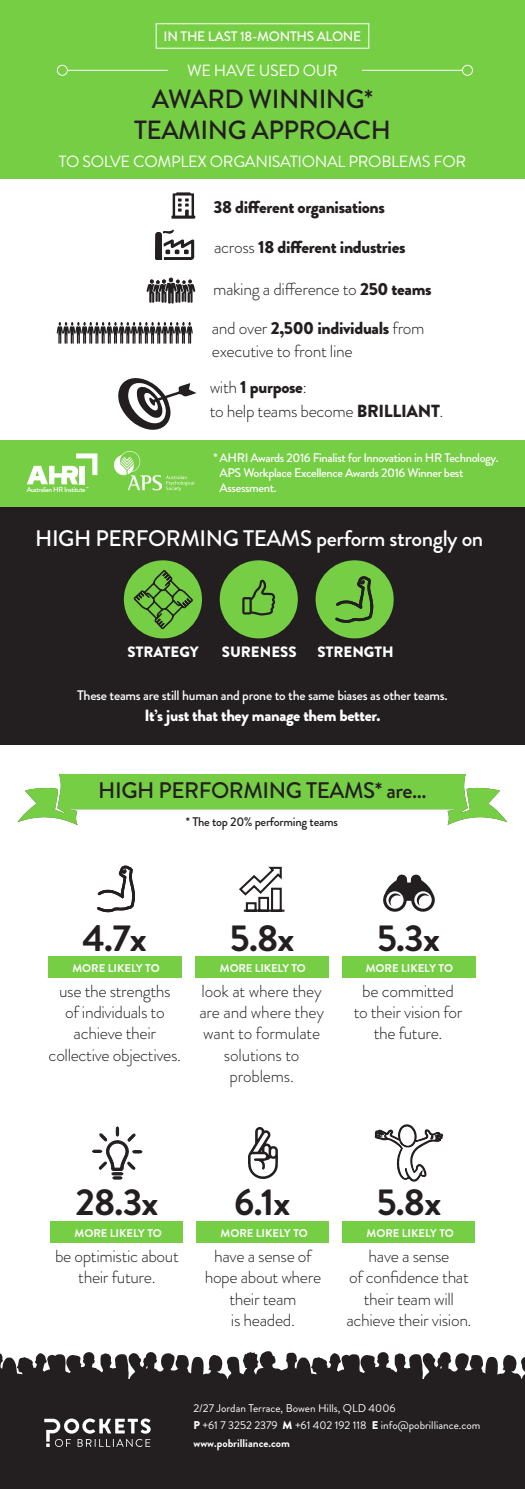
<style>
.page{position:relative;width:525px;height:1489px;background:#fff}
.page>*{position:absolute;margin:0;border:0;box-sizing:border-box;transform-origin:0 0}
.t1{font:700 37.5px "Brandon Grotesque";letter-spacing:-.02em;color:#231f20}
.t2{font:500 26.25px/31.2px "Brandon Grotesque";letter-spacing:-.02em;color:#231f20;text-align:center}
.t3{font:500 22.5px "Brandon Grotesque";letter-spacing:-.02em;color:#fff}
.t4{font:500 22.5px "Brandon Grotesque";letter-spacing:-.02em;color:#231f20}
.t5{font:300 17.5px/21.2px "Brandon Grotesque";letter-spacing:-.02em;color:#231f20;text-align:center}
.t6{font:900 17.5px "Brandon Grotesque";letter-spacing:-.02em;color:#231f20}
.t7{font:16.25px "Brandon Grotesque";letter-spacing:-.02em;color:#fff}
.t8{font:900 16.25px "Brandon Grotesque";letter-spacing:-.02em;color:#fff}
.t9{font:900 15px "Brandon Grotesque";color:#fff}
.t10{font:500 13.75px "Brandon Grotesque";letter-spacing:-.02em;color:#fff}
.t11{font:500 12.5px/15px "Brandon Grotesque";letter-spacing:-.03em;color:#fff}
.t12{font:500 12.5px "Brandon Grotesque";letter-spacing:-.02em;color:#231f20}
.INTRO{font:700 11.25px "Brandon Grotesque";color:#fff}
.INTRO-2{font:11.25px "Brandon Grotesque";color:#fff}
.t13{font:500 7.38px "Brandon Grotesque";letter-spacing:-.055em;color:#fff}
.s1{font-weight:300}
.s2{font-weight:900}
</style>
<div class="page">
<div style="left:0;top:0;width:524px;height:178px;background:#75ce43"></div>
<div style="left:0;top:507px;width:524px;height:237px;background:#231f20"></div>
<div style="left:0;top:1379px;width:524px;height:109px;background:#231f20"></div>
<div style="left:0;top:440px;width:524px;height:67px;background:#75ce43"></div>
<div style="left:57px;top:65px;width:11px;height:11px;border:1px solid #fff;border-radius:50%"></div>
<hr style="left:67px;top:70px;width:101px;height:1px;background:#fff">
<div style="left:462px;top:65px;width:10px;height:11px;border:1px solid #fff;border-radius:50%"></div>
<hr style="left:362px;top:70px;width:100px;height:1px;background:#fff">
<svg style="left:0;top:1351px;width:524px;height:96px"></svg>
<svg style="left:17px;top:774px;width:490px;height:51px"></svg>
<div style="left:48px;top:956px;width:133px;height:21px;background:#75ce43"></div>
<div style="left:195px;top:956px;width:133px;height:21px;background:#75ce43"></div>
<div style="left:341px;top:956px;width:134px;height:21px;background:#75ce43"></div>
<div style="left:51px;top:1221px;width:132px;height:21px;background:#75ce43"></div>
<div style="left:196px;top:1221px;width:133px;height:21px;background:#75ce43"></div>
<div style="left:342px;top:1221px;width:133px;height:21px;background:#75ce43"></div>
<div style="left:315px;top:560px;width:78px;height:78px;background:#75ce43;border-radius:50%"></div>
<div style="left:124px;top:560px;width:78px;height:78px;background:#75ce43;border-radius:50%"></div>
<div style="left:219px;top:560px;width:79px;height:78px;background:#75ce43;border-radius:50%"></div>
<svg style="left:131px;top:568px;width:64px;height:63px"></svg>
<svg style="left:242px;top:579px;width:33px;height:36px"></svg>
<svg style="left:248px;top:1127px;width:30px;height:52px"></svg>
<svg style="left:383px;top:874px;width:52px;height:38px"></svg>
<svg style="left:374px;top:1124px;width:69px;height:58px"></svg>
<svg style="left:239px;top:866px;width:46px;height:46px"></svg>
<svg style="left:97px;top:865px;width:38px;height:47px"></svg>
<svg style="left:92px;top:1126px;width:50px;height:53px"></svg>
<div style="left:156px;top:23px;width:213px;height:25px;border:1px solid #fff"></div>
<svg style="left:57px;top:322px;width:136px;height:22px"></svg>
<svg style="left:171px;top:192px;width:24px;height:27px"></svg>
<svg style="left:155px;top:229px;width:39px;height:31px"></svg>
<svg style="left:118px;top:378px;width:78px;height:52px"></svg>
<svg style="left:146px;top:277px;width:49px;height:27px"></svg>
<svg style="left:27px;top:453px;width:70px;height:31px"></svg>
<img style="left:114px;top:452px;width:48px;height:39px">
<svg style="left:166px;top:475px;width:28px;height:16px"></svg>
<svg style="left:335px;top:576px;width:38px;height:47px"></svg>
<p class="t10" style="left:163px;top:27px;width:199px">IN THE LAST 18-MONTHS ALONE</p>
<p class="t7" style="left:187px;top:59px;width:152px">WE HAVE USED OUR</p>
<p class="t2" style="left:134px;top:84px;width:258px">AWARD WINNING*<br>TEAMING APPROACH</p>
<p class="t7" style="left:59px;top:150px;width:408px">TO SOLVE COMPLEX ORGANISATIONAL PROBLEMS FOR</p>
<p class="t6" style="left:213px;top:195px;width:173px">38 different organisations</p>
<p class="t6" style="left:214px;top:235px;width:193px"><span class="s1">across</span> 18 different industries</p>
<p class="t5" style="left:213px;top:278px;width:220px">making a difference to <span class="s2">250 teams</span></p>
<p class="t5" style="left:212px;top:316px;width:214px;line-height:23.8px;text-align:left">and over <span class="s2">2,500 individuals</span> from executive to front line</p>
<p class="t13" style="left:27px;top:484px;width:64px">Australian HR Institute <sup>™</sup></p>
<p class="t5" style="left:209px;top:375px;width:235px;line-height:23.8px;text-align:left">with <span class="s2">1 purpose</span>:<br>to help teams become <span class="s2">BRILLIANT</span>.</p>
<p class="t11" style="left:219px;top:450px;width:280px;text-indent:-6px">* AHRI Awards 2016 Finalist for Innovation in HR Technology.<br>APS Workplace Excellence Awards 2016 Winner best<br>Assessment.</p>
<p class="t3" style="left:35px;top:523px;width:449px">HIGH PERFORMING TEAMS perform strongly on</p>
<p class="t9" style="left:317px;top:641px;width:78px">STRENGTH</p>
<p class="t10" style="left:77px;top:685px;width:372px">These teams are still human and prone to the same biases as other teams.</p>
<p class="t8" style="left:144px;top:703px;width:237px">It’s just that they manage them better.</p>
<p class="t9" style="left:128px;top:641px;width:73px">STRATEGY</p>
<p class="t9" style="left:222px;top:641px;width:76px">SURENESS</p>
<p class="t4" style="left:98px;top:774px;width:330px">HIGH PERFORMING TEAMS* are...</p>
<p class="t12" style="left:186px;top:813px;width:153px">* The top 20% performing teams</p>
<p class="t1" style="left:83px;top:911px;width:66px">4.7x</p>
<p class="INTRO" style="left:72px;top:960px;width:89px">MORE LIKELY TO</p>
<p class="t5" style="left:49px;top:980px;width:134px">use the strengths<br>of individuals to achieve their collective objectives.</p>
<p class="t1" style="left:230px;top:911px;width:66px">5.8x</p>
<p class="INTRO" style="left:220px;top:960px;width:87px">MORE LIKELY TO</p>
<p class="t5" style="left:199px;top:980px;width:126px">look at where they are and where they want to formulate solutions to problems.</p>
<p class="t1" style="left:377px;top:911px;width:64px">5.3x</p>
<p class="INTRO" style="left:365px;top:960px;width:89px">MORE LIKELY TO</p>
<p class="t5" style="left:353px;top:980px;width:110px">be committed to their vision for the future.</p>
<p class="t1" style="left:75px;top:1175px;width:84px">28.3x</p>
<p class="INTRO" style="left:74px;top:1225px;width:89px">MORE LIKELY TO</p>
<p class="t5" style="left:55px;top:1245px;width:125px">be optimistic about their future.</p>
<p class="t1" style="left:234px;top:1175px;width:58px">6.1x</p>
<p class="INTRO" style="left:220px;top:1225px;width:89px">MORE LIKELY TO</p>
<p class="t5" style="left:204px;top:1245px;width:118px">have a sense of hope about where their team<br>is headed.</p>
<p class="t1" style="left:376px;top:1175px;width:66px">5.8x</p>
<p class="INTRO" style="left:366px;top:1225px;width:89px">MORE LIKELY TO</p>
<p class="t5" style="left:346px;top:1245px;width:127px">have a sense<br>of confidence that their team will achieve their vision.</p>
<p class="INTRO-2" style="left:193px;top:1400px;width:203px">2/27 Jordan Terrace, Bowen Hills, QLD 4006</p>
<p class="INTRO-2" style="left:193px;top:1417px;width:288px"><span class="s2">P</span> +61 7 3252 2379 <span class="s2">M</span> +61 402 192 118 <span class="s2">E</span> info@pobrilliance.com</p>
<p class="INTRO" style="left:193px;top:1434px;width:98px">www.pobrilliance.com</p>
</div>
